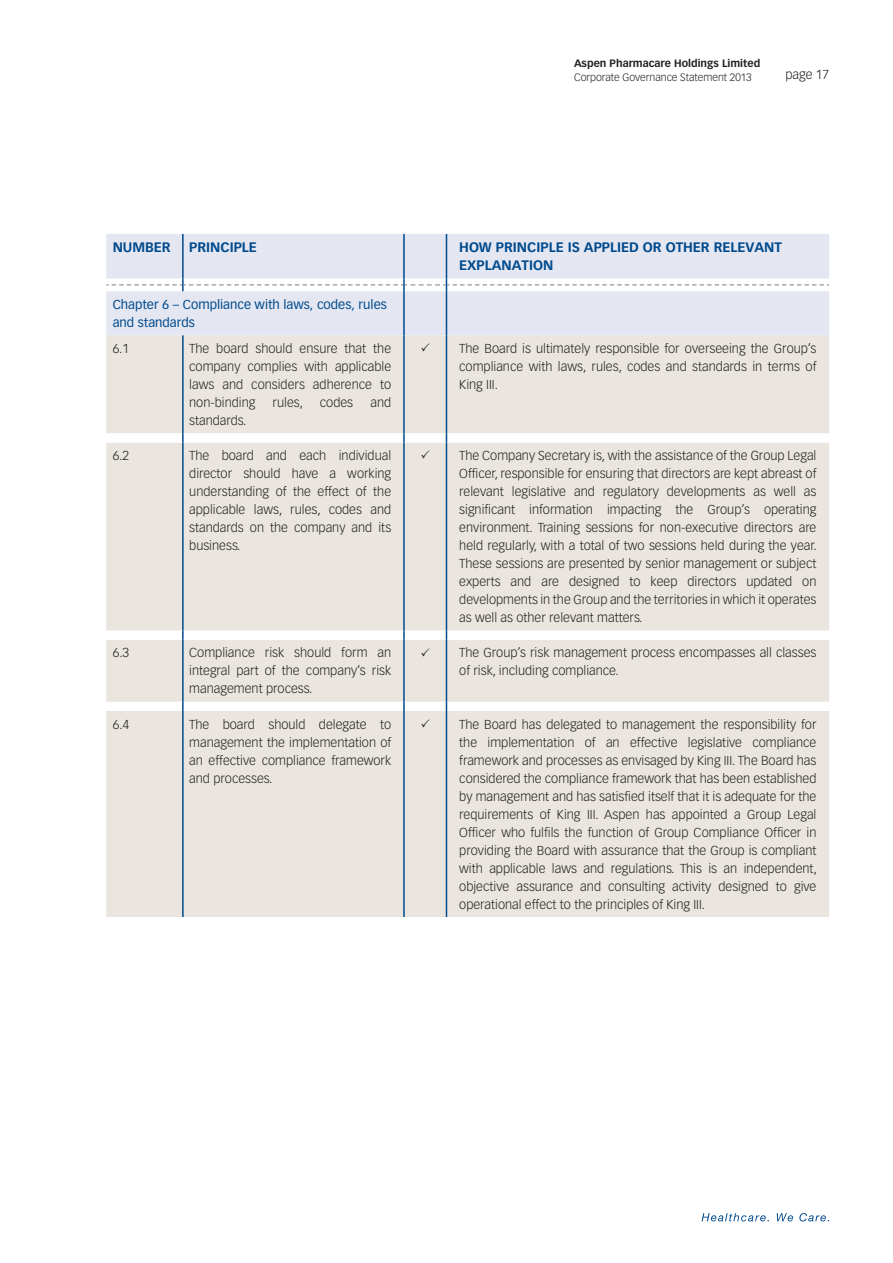
<style>
.page{position:relative;width:893px;height:1263px;background:#fff}
.page>*{position:absolute;margin:0;border:0;box-sizing:border-box;transform-origin:0 0}
.t1{font:700 13.5px/18px "Vectora LT Std";color:#004a8d}
.t2{font:300 12.75px/18px "Vectora LT Std";color:#231f20;text-align:justify}
.t3{font:12.75px/18px "Vectora LT Std";color:#004a8d}
.t4{font:300 10.5px "Vectora LT Std";color:#231f20}
.t5{font:700 10.5px "Vectora LT Std";color:#231f20}
</style>
<div class="page">
<svg style="left:701px;top:1213px;width:128px;height:8px"></svg>
<div style="left:106px;top:234px;width:723px;height:101px;background:#e4e7f1"></div>
<div style="left:106px;top:335px;width:723px;height:98px;background:#eae6df"></div>
<div style="left:106px;top:433px;width:723px;height:484px;background:#eae6df"></div>
<hr style="left:403px;top:291px;width:2px;height:44px;background:#004a8d">
<hr style="left:446px;top:291px;width:1px;height:44px;background:#004a8d">
<hr style="left:403px;top:335px;width:2px;height:98px;background:#004a8d">
<hr style="left:446px;top:335px;width:1px;height:98px;background:#004a8d">
<svg style="left:403px;top:433px;width:2px;height:9px"></svg>
<hr style="left:403px;top:442px;width:2px;height:189px;background:#004a8d">
<hr style="left:446px;top:442px;width:1px;height:189px;background:#004a8d">
<svg style="left:403px;top:631px;width:2px;height:9px"></svg>
<hr style="left:403px;top:640px;width:2px;height:62px;background:#004a8d">
<hr style="left:446px;top:640px;width:1px;height:62px;background:#004a8d">
<svg style="left:403px;top:702px;width:2px;height:9px"></svg>
<hr style="left:403px;top:711px;width:2px;height:206px;background:#004a8d">
<hr style="left:446px;top:711px;width:1px;height:206px;background:#004a8d">
<hr style="left:403px;top:234px;width:2px;height:44px;background:#004a8d">
<hr style="left:446px;top:234px;width:1px;height:44px;background:#004a8d">
<hr style="left:182px;top:335px;width:2px;height:98px;background:#004a8d">
<svg style="left:182px;top:433px;width:2px;height:9px"></svg>
<hr style="left:182px;top:442px;width:2px;height:189px;background:#004a8d">
<svg style="left:182px;top:631px;width:2px;height:9px"></svg>
<hr style="left:182px;top:640px;width:2px;height:62px;background:#004a8d">
<svg style="left:182px;top:702px;width:2px;height:9px"></svg>
<hr style="left:182px;top:711px;width:2px;height:206px;background:#004a8d">
<hr style="left:182px;top:234px;width:2px;height:44px;background:#004a8d">
<svg style="left:106px;top:278px;width:723px;height:13px"></svg>
<svg style="left:421px;top:343px;width:9px;height:8px"></svg>
<svg style="left:421px;top:450px;width:9px;height:9px"></svg>
<svg style="left:421px;top:648px;width:9px;height:8px"></svg>
<svg style="left:421px;top:719px;width:9px;height:8px"></svg>
<p class="t5" style="left:574px;top:57px;width:188px">Aspen Pharmacare Holdings Limited</p>
<p class="t4" style="left:574px;top:71px;width:179px">Corporate Governance Statement 2013</p>
<p class="t2" style="left:785px;top:66px;width:45px">page 17</p>
<p class="t1" style="left:113px;top:238px;width:59px">NUMBER</p>
<p class="t1" style="left:189px;top:238px;width:69px">PRINCIPLE</p>
<p class="t1" style="left:459px;top:238px;width:324px">HOW PRINCIPLE IS APPLIED OR OTHER RELEVANT<br>EXPLANATION</p>
<p class="t3" style="left:113px;top:295px;width:276px">Chapter 6 – Compliance with laws, codes, rules and standards</p>
<p class="t2" style="left:113px;top:340px;width:18px">6.1</p>
<p class="t2" style="left:189px;top:340px;width:203px">The board should ensure that the company complies with applicable laws and considers adherence to non-binding</p>
<p class="t2" style="left:459px;top:340px;width:359px">The Board is ultimately responsible for overseeing the Group’s compliance with laws, rules, codes and standards in terms of King III.</p>
<p class="t2" style="left:273px;top:394px;width:32px">rules,</p>
<p class="t2" style="left:320px;top:394px;width:35px">codes</p>
<p class="t2" style="left:370px;top:394px;width:22px">and</p>
<p class="t2" style="left:189px;top:412px;width:59px">standards.</p>
<p class="t2" style="left:113px;top:447px;width:18px">6.2</p>
<p class="t2" style="left:189px;top:447px;width:203px">The board and each individual director should have a working understanding of the effect of the applicable laws, rules, codes and standards on the company and its business.</p>
<p class="t2" style="left:459px;top:447px;width:359px">The Company Secretary is, with the assistance of the Group Legal Officer, responsible for ensuring that directors are kept abreast of relevant legislative and regulatory developments as well as significant information impacting the Group’s operating environment. Training sessions for non-executive directors are held regularly, with a total of two sessions held during the year.<br>These sessions are presented by senior management or subject experts and are designed to keep directors updated on developments in the Group and the territories in which it operates as well as other relevant matters.</p>
<p class="t2" style="left:113px;top:644px;width:18px">6.3</p>
<p class="t2" style="left:189px;top:644px;width:203px">Compliance risk should form an integral part of the company’s risk management process.</p>
<p class="t2" style="left:459px;top:644px;width:359px">The Group’s risk management process encompasses all classes of risk, including compliance.</p>
<p class="t2" style="left:113px;top:715px;width:18px">6.4</p>
<p class="t2" style="left:189px;top:715px;width:203px">The board should delegate to management the implementation of an effective compliance framework and processes.</p>
<p class="t2" style="left:459px;top:715px;width:359px">The Board has delegated to management the responsibility for the implementation of an effective legislative compliance framework and processes as envisaged by King III. The Board has considered the compliance framework that has been established by management and has satisfied itself that it is adequate for the requirements of King III. Aspen has appointed a Group Legal Officer who fulfils the function of Group Compliance Officer in providing the Board with assurance that the Group is compliant with applicable laws and regulations. This is an independent, objective assurance and consulting activity designed to give operational effect to the principles of King III.</p>
</div>
